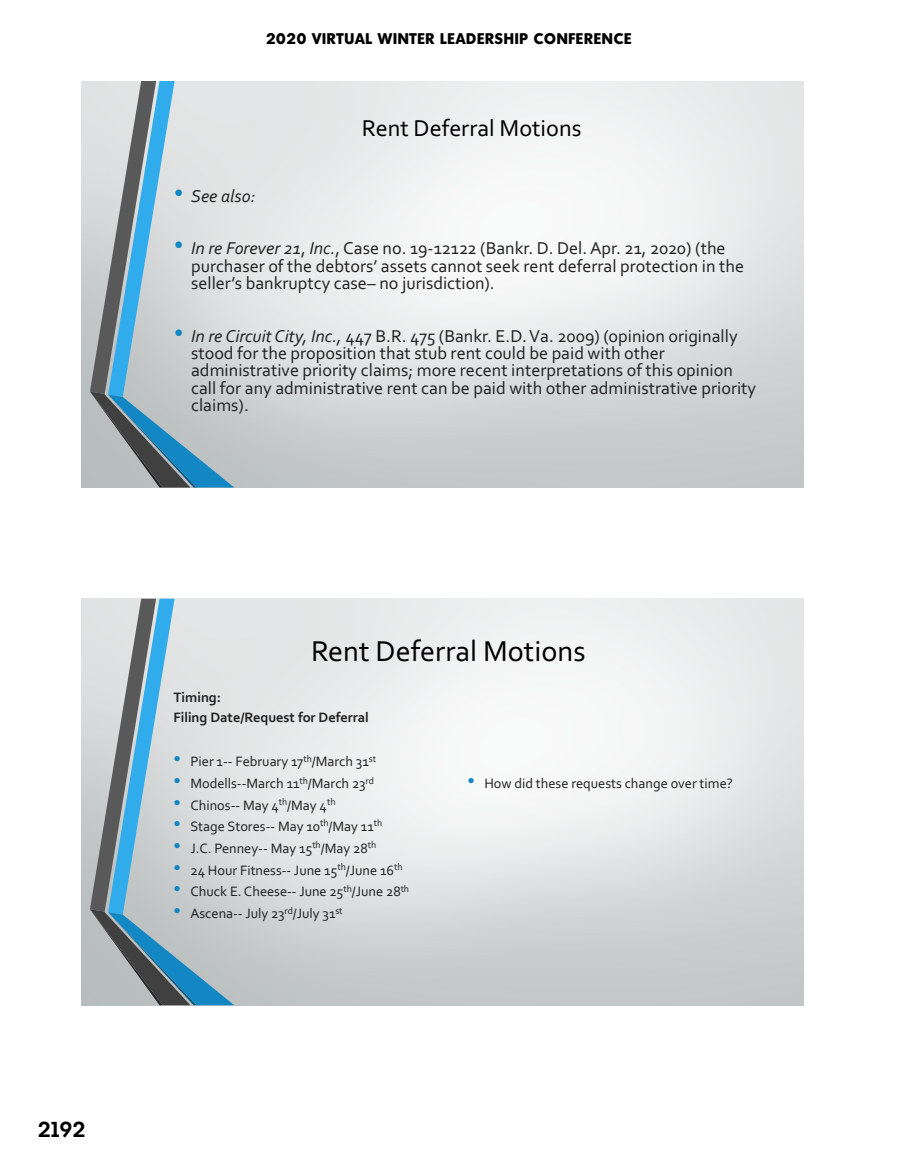
<style>
.page{position:relative;width:918px;height:1175px;background:#fff}
.page>*{position:absolute;margin:0;border:0;box-sizing:border-box;transform-origin:0 0}
.t1{font:30.15px "Corbel";color:#000}
.t2{font:24.15px "Corbel";color:#000}
.t3{font:700 21px "Montreal Serial";color:#000}
.t4{font:18px/17.4px "Corbel";color:#212121}
.t5{font:italic 18px "Corbel";color:#212121}
.t6{font:800 15px "Montreal Serial";letter-spacing:.05em;color:#000}
.t7{font:14.25px "Corbel";color:#212121}
.t8{font:700 14.25px/21px "Corbel";color:#212121}
.s1{font-family:"Arial";font-style:normal;font-size:26.4px;color:#1287c3}
.s2{font-family:"Arial";font-size:26.4px;color:#1287c3}
.s3{font-style:italic}
.s4{font-family:"Arial";font-size:21px;color:#1287c3}
</style>
<div class="page">
<svg style="left:90px;top:598px;width:144px;height:407px;background:#aebfc7"></svg>
<svg style="left:90px;top:81px;width:144px;height:406px;background:#aebfc7"></svg>
<p class="t6" style="left:266px;top:29px;width:367px">2020 VIRTUAL WINTER LEADERSHIP CONFERENCE</p>
<h2 class="t2" style="left:362px;top:113px;width:221px">Rent Deferral Motions</h2>
<p class="t5" style="left:174px;top:184px;width:83px"><span class="s1">•</span> See also:</p>
<p class="t4" style="left:191px;top:239px;width:554px;text-indent:-17px"><span class="s2">•</span> <span class="s3">In re Forever 21</span>, <span class="s3">Inc.</span>, Case no. 19-12122 (Bankr. D. Del. Apr. 21, 2020) (the purchaser of the debtors’ assets cannot seek rent deferral protection in the seller’s bankruptcy case– no jurisdiction).</p>
<p class="t4" style="left:191px;top:326px;width:567px;text-indent:-17px"><span class="s2">•</span> <span class="s3">In re Circuit City, Inc.,</span> 447 B.R. 475 (Bankr. E.D. Va. 2009) (opinion originally stood for the proposition that stub rent could be paid with other administrative priority claims; more recent interpretations of this opinion call for any administrative rent can be paid with other administrative priority claims).</p>
<p class="t3" style="left:38px;top:1115px;width:49px">2192</p>
<h1 class="t1" style="left:311px;top:632px;width:276px">Rent Deferral Motions</h1>
<p class="t8" style="left:173px;top:686px;width:197px">Timing:<br>Filing Date/Request for Deferral</p>
<p class="t7" style="left:173px;top:752px;width:204px"><span class="s4">•</span> Pier 1-- February 17<sup>th</sup>/March 31<sup>st</sup></p>
<p class="t7" style="left:173px;top:774px;width:202px"><span class="s4">•</span> Modells--March 11<sup>th</sup>/March 23<sup>rd</sup></p>
<p class="t7" style="left:173px;top:796px;width:164px"><span class="s4">•</span> Chinos-- May 4<sup>th</sup>/May 4<sup>th</sup></p>
<p class="t7" style="left:173px;top:817px;width:210px"><span class="s4">•</span> Stage Stores-- May 10<sup>th</sup>/May 11<sup>th</sup></p>
<p class="t7" style="left:173px;top:839px;width:204px"><span class="s4">•</span> J.C. Penney-- May 15<sup>th</sup>/May 28<sup>th</sup></p>
<p class="t7" style="left:173px;top:861px;width:231px"><span class="s4">•</span> 24 Hour Fitness-- June 15<sup>th</sup>/June 16<sup>th</sup></p>
<p class="t7" style="left:173px;top:883px;width:237px"><span class="s4">•</span> Chuck E. Cheese-- June 25<sup>th</sup>/June 28<sup>th</sup></p>
<p class="t7" style="left:173px;top:904px;width:171px"><span class="s4">•</span> Ascena-- July 23<sup>rd</sup>/July 31<sup>st</sup></p>
<p class="t7" style="left:468px;top:774px;width:267px"><span class="s4">•</span> How did these requests change over time?</p>
</div>
